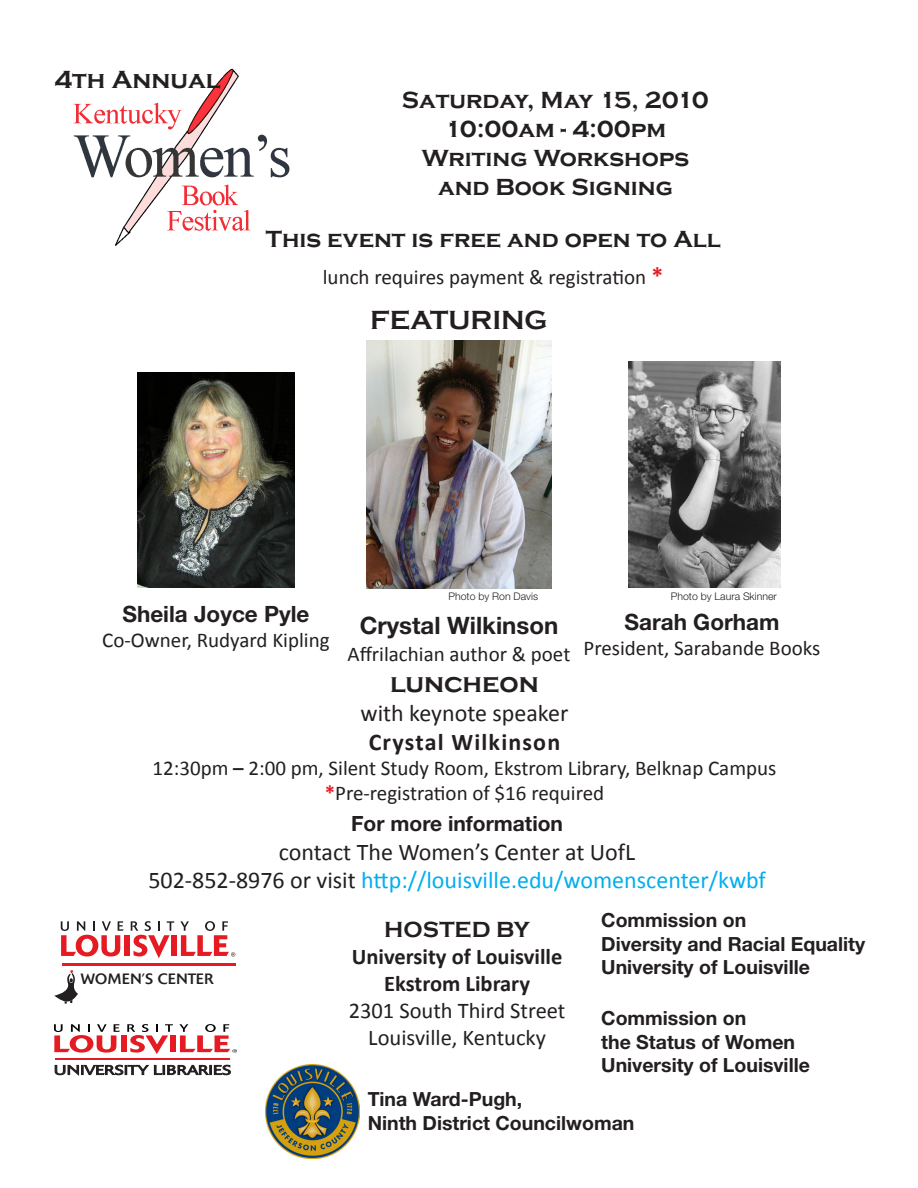
<style>
.page{position:relative;width:918px;height:1188px;background:#fff}
.page>*{position:absolute;margin:0;border:0;box-sizing:border-box;transform-origin:0 0}
.t1{font:700 27px "Copperplate Gothic";color:#231f20}
.t2{font:700 25.5px "Copperplate Gothic";color:#231f20}
.t3{font:700 24px "Copperplate Gothic";color:#231f20}
.t4{font:24px "Calibri";color:#00aeef}
.t5{font:24px "Calibri";color:#231f20}
.t6{font:700 24px "Calibri";letter-spacing:.05em;color:#231f20}
.t7{font:700 24px "Helvetica Neue LT Std";color:#231f20}
.t8{font:22.5px "Calibri";color:#231f20}
.t9{font:700 22.5px "Calibri";color:#231f20}
.t10{font:700 22.5px "Helvetica Neue LT Std";color:#231f20}
.t11{font:700 22.5px "Copperplate Gothic";color:#231f20}
.t12{font:21px "Calibri";color:#231f20}
.t13{font:700 21px "Helvetica Neue LT Std";color:#231f20}
.t14{font:700 19.5px "Helvetica Neue LT Std";color:#231f20}
.t15{font:14.85px "Delta";letter-spacing:.035em;color:#231f20}
.t16{font:300 10.5px "Helvetica Neue LT Std";color:#231f20}
.s1{font-weight:700;font-size:24px;color:#e51a23}
.s2{font-weight:700}
.s3{font-weight:700;color:#e51a23}
.s4{color:#231f20}
</style>
<div class="page">
<img style="left:73px;top:68px;width:217px;height:178px">
<hr style="left:62px;top:963px;width:174px;height:2px;background:#e51a23">
<div style="left:125px;top:935px;width:5px;height:21px;background:#e51a23"></div>
<div style="left:171px;top:935px;width:6px;height:21px;background:#e51a23"></div>
<svg style="left:61px;top:921px;width:63px;height:35px"></svg>
<svg style="left:131px;top:921px;width:43px;height:37px"></svg>
<svg style="left:180px;top:921px;width:55px;height:36px"></svg>
<svg style="left:54px;top:970px;width:24px;height:34px"></svg>
<svg style="left:55px;top:1065px;width:176px;height:10px"></svg>
<hr style="left:55px;top:1058px;width:175px;height:2px;background:#e51a23">
<div style="left:121px;top:1035px;width:6px;height:17px;background:#e51a23"></div>
<div style="left:170px;top:1035px;width:5px;height:17px;background:#e51a23"></div>
<svg style="left:54px;top:1024px;width:66px;height:29px"></svg>
<svg style="left:127px;top:1024px;width:46px;height:30px"></svg>
<svg style="left:179px;top:1024px;width:58px;height:29px"></svg>
<img style="left:366px;top:340px;width:186px;height:248px">
<img style="left:628px;top:361px;width:152px;height:227px">
<img style="left:137px;top:373px;width:158px;height:215px">
<img style="left:265px;top:1064px;width:95px;height:95px">
<p class="t2" style="left:54px;top:66px;width:168px">4th Annual</p>
<p class="t3" style="left:402px;top:87px;width:309px">Saturday, May 15, 2010</p>
<p class="t3" style="left:445px;top:116px;width:223px">10:00am - 4:00pm</p>
<p class="t3" style="left:422px;top:145px;width:269px">Writing Workshops</p>
<p class="t3" style="left:438px;top:174px;width:236px">and Book Signing</p>
<p class="t3" style="left:266px;top:226px;width:456px">This event is free and open to All</p>
<p class="t12" style="left:323px;top:264px;width:342px">lunch requires payment &amp; registration <span class="s1">*</span></p>
<p class="t1" style="left:370px;top:306px;width:179px">FEATURING</p>
<p class="t16" style="left:448px;top:590px;width:91px">Photo by Ron Davis</p>
<p class="t16" style="left:671px;top:590px;width:108px">Photo by Laura Skinner</p>
<p class="t10" style="left:122px;top:600px;width:189px">Sheila Joyce Pyle</p>
<p class="t12" style="left:102px;top:627px;width:229px">Co-Owner, Rudyard Kipling</p>
<p class="t7" style="left:360px;top:611px;width:200px">Crystal Wilkinson</p>
<p class="t12" style="left:348px;top:641px;width:224px">Affrilachian author &amp; poet</p>
<p class="t10" style="left:625px;top:608px;width:157px">Sarah Gorham</p>
<p class="t12" style="left:584px;top:635px;width:238px">President, Sarabande Books</p>
<p class="t1" style="left:390px;top:668px;width:150px">luncheon</p>
<p class="t5" style="left:361px;top:698px;width:209px">with keynote speaker</p>
<p class="t6" style="left:369px;top:727px;width:193px">Crystal Wilkinson</p>
<p class="t12" style="left:153px;top:755px;width:625px">12:30pm <span class="s2">–</span> 2:00 pm, Silent Study Room, Ekstrom Library, Belknap Campus</p>
<p class="t12" style="left:325px;top:780px;width:281px"><span class="s3">*</span>Pre-registration of $16 required</p>
<p class="t13" style="left:351px;top:810px;width:213px">For more information</p>
<p class="t5" style="left:279px;top:837px;width:358px">contact The Women’s Center at UofL</p>
<p class="t4" style="left:148px;top:866px;width:619px"><span class="s4">502-852-8976 or visit</span> http://louisville.edu/womenscenter/kwbf</p>
<p class="t15" style="left:81px;top:970px;width:134px">WOMEN’S CENTER</p>
<p class="t11" style="left:384px;top:918px;width:147px">HOSTED BY</p>
<p class="t9" style="left:352px;top:943px;width:212px">University of Louisville</p>
<p class="t9" style="left:384px;top:970px;width:147px">Ekstrom Library</p>
<p class="t8" style="left:349px;top:997px;width:218px">2301 South Third Street</p>
<p class="t8" style="left:368px;top:1024px;width:179px">Louisville, Kentucky</p>
<p class="t14" style="left:601px;top:908px;width:147px">Commission on</p>
<p class="t14" style="left:601px;top:931px;width:265px">Diversity and Racial Equality</p>
<p class="t14" style="left:601px;top:955px;width:210px">University of Louisville</p>
<p class="t14" style="left:601px;top:1006px;width:147px">Commission on</p>
<p class="t14" style="left:601px;top:1030px;width:195px">the Status of Women</p>
<p class="t14" style="left:601px;top:1053px;width:210px">University of Louisville</p>
<p class="t14" style="left:368px;top:1087px;width:156px">Tina Ward-Pugh,</p>
<p class="t14" style="left:368px;top:1111px;width:268px">Ninth District Councilwoman</p>
</div>
